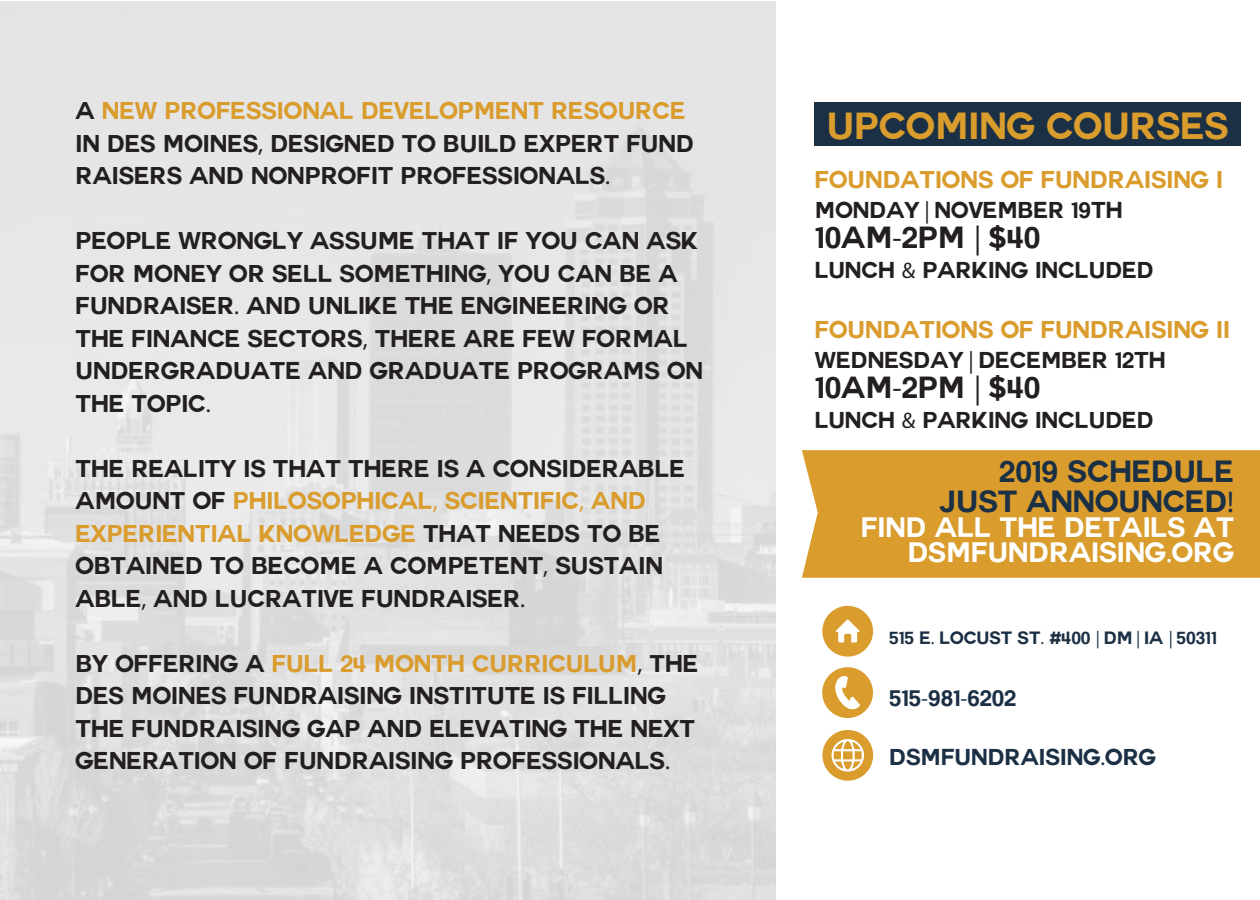
<style>
.page{position:relative;width:1260px;height:900px;background:#fff}
.page>*{position:absolute;margin:0;border:0;box-sizing:border-box;transform-origin:0 0}
.t1{font:700 37px "Couture";color:#d99c2d}
.t2{font:700 30px/30px "Couture";color:#1b3044;text-align:right}
.t3{font:700 30px "Couture";color:#231f20}
.t4{font:700 27.5px/25px "Couture";color:#fff;text-align:right}
.t5{font:700 23.75px/32.5px "Couture";color:#231f20}
.t6{font:700 23.75px "Couture";color:#d99c2d}
.t7{font:700 22.5px "Couture";color:#231f20}
.t8{font:700 22.5px "Couture";color:#1b3044}
.t9{font:700 17.5px "Couture";color:#1b3044}
.s1{color:#d99c2d}
.s2{font-family:"Myriad Pro";font-weight:400}
.s3{font-family:"Myriad Pro";font-weight:400;color:#d99c2d}
.s4{font-family:"Gotham"}
</style>
<div class="page">
<div style="left:802px;top:450px;width:458px;height:128px;background:#d99c2d"></div>
<div style="left:814px;top:102px;width:426px;height:44px;background:#1b3044"></div>
<div style="left:0;top:1px;width:776px;height:899px;background:linear-gradient(to right,#e3e3e3,#e1e1e1)"></div>
<svg style="left:822px;top:667px;width:51px;height:51px"></svg>
<svg style="left:822px;top:730px;width:52px;height:51px"></svg>
<svg style="left:822px;top:606px;width:51px;height:51px"></svg>
<p class="t5" style="left:76px;top:95px;width:620px">A <span class="s1">NEW PROFESSIONAL DEVELOPMENT RESOURCE<br></span>IN DES MOINES<span class="s2">,</span> DESIGNED TO BUILD EXPERT FUND<br>RAISERS AND NONPROFIT PROFESSIONALS<span class="s2">.</span></p>
<p class="t5" style="left:76px;top:225px;width:629px">PEOPLE WRONGLY ASSUME THAT IF YOU CAN ASK FOR MONEY OR SELL SOMETHING<span class="s2">,</span> YOU CAN BE A FUNDRAISER<span class="s2">.</span> AND UNLIKE THE ENGINEERING OR THE FINANCE SECTORS<span class="s2">,</span> THERE ARE FEW FORMAL UNDERGRADUATE AND GRADUATE PROGRAMS ON THE TOPIC<span class="s2">.</span></p>
<p class="t5" style="left:76px;top:452px;width:611px">THE REALITY IS THAT THERE IS A CONSIDERABLE AMOUNT OF <span class="s1">PHILOSOPHICAL</span><span class="s3">,</span> <span class="s1">SCIENTIFIC</span><span class="s3">,</span> <span class="s1">AND EXPERIENTIAL KNOWLEDGE</span> THAT NEEDS TO BE OBTAINED TO BECOME A COMPETENT<span class="s2">,</span> SUSTAIN ABLE<span class="s2">,</span> AND LUCRATIVE FUNDRAISER<span class="s2">.</span></p>
<p class="t5" style="left:76px;top:647px;width:624px">BY OFFERING A <span class="s1">FULL 24 MONTH CURRICULUM</span><span class="s2">,</span> THE DES MOINES FUNDRAISING INSTITUTE IS FILLING THE FUNDRAISING GAP AND ELEVATING THE NEXT GENERATION OF FUNDRAISING PROFESSIONALS<span class="s2">.</span></p>
<h1 class="t1" style="left:827px;top:109px;width:403px">UPCOMING COURSES</h1>
<p class="t6" style="left:815px;top:169px;width:410px">FOUNDATIONS OF FUNDRAISING I</p>
<p class="t7" style="left:815px;top:200px;width:309px">MONDAY <span class="s2">|</span> NOVEMBER 19TH</p>
<p class="t3" style="left:815px;top:224px;width:227px">10AM<span class="s2">-</span>2PM <span class="s2">|</span> <span class="s4">$</span>40</p>
<p class="t7" style="left:815px;top:260px;width:340px">LUNCH <span class="s2">&amp;</span> PARKING INCLUDED</p>
<p class="t6" style="left:815px;top:319px;width:417px">FOUNDATIONS OF FUNDRAISING II</p>
<p class="t7" style="left:815px;top:350px;width:352px">WEDNESDAY <span class="s2">|</span> DECEMBER 12TH</p>
<p class="t3" style="left:815px;top:374px;width:227px">10AM<span class="s2">-</span>2PM <span class="s2">|</span> <span class="s4">$</span>40</p>
<p class="t7" style="left:815px;top:410px;width:340px">LUNCH <span class="s2">&amp;</span> PARKING INCLUDED</p>
<p class="t2" style="left:940px;top:456px;width:296px">2019 SCHEDULE<br>JUST ANNOUNCED<span class="s2">!</span></p>
<p class="t4" style="left:861px;top:515px;width:374px">FIND ALL THE DETAILS AT<br>DSMFUNDRAISING<span class="s2">.</span>ORG</p>
<p class="t9" style="left:889px;top:629px;width:329px">515 E<span class="s2">.</span> LOCUST ST<span class="s2">.</span> <span class="s4">#</span>400 <span class="s2">|</span> DM <span class="s2">|</span> IA <span class="s2">|</span> 50311</p>
<p class="t8" style="left:889px;top:688px;width:128px">515<span class="s2">-</span>981<span class="s2">-</span>6202</p>
<p class="t8" style="left:889px;top:747px;width:268px">DSMFUNDRAISING<span class="s2">.</span>ORG</p>
</div>
